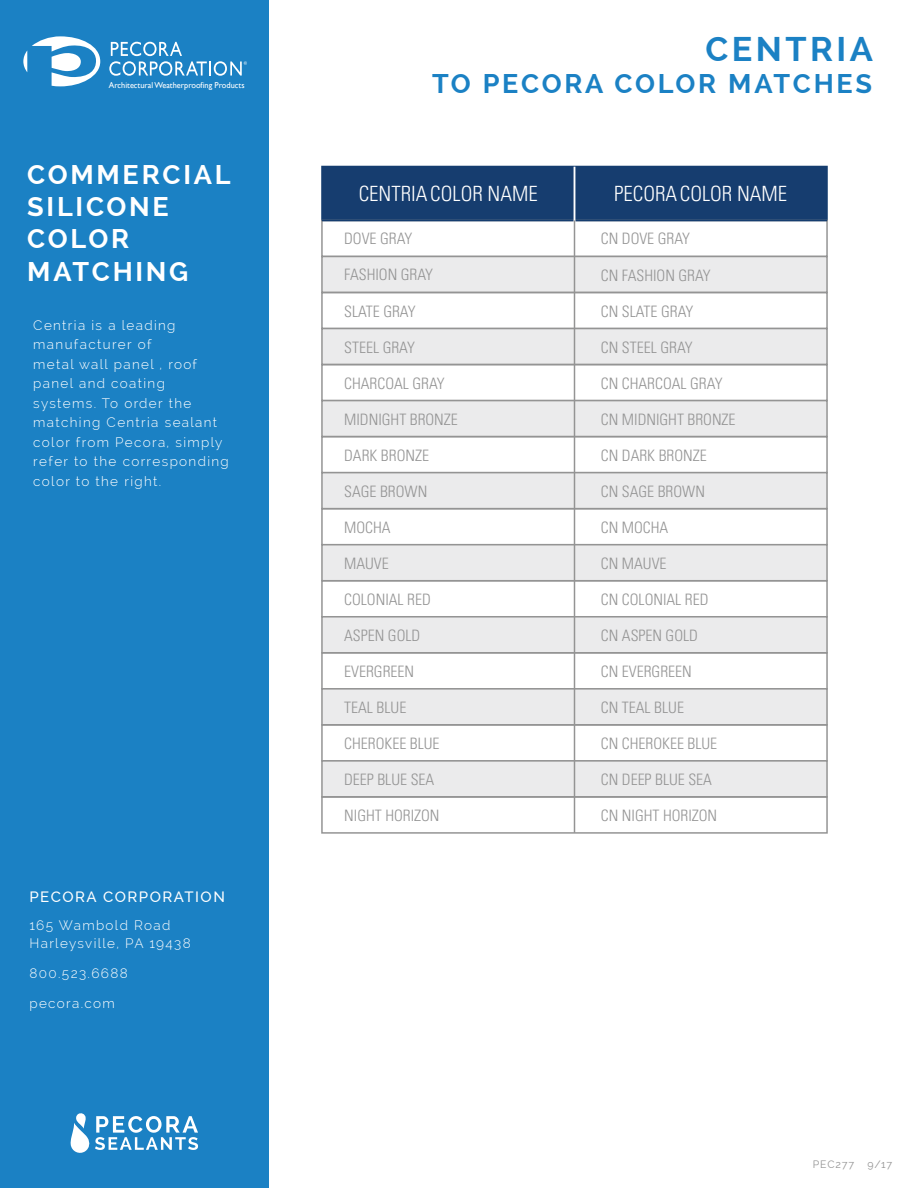
<style>
.page{position:relative;width:918px;height:1188px;background:#fff}
.page>*{position:absolute;margin:0;border:0;box-sizing:border-box;transform-origin:0 0}
.t1{font:700 34.2px "Raleway";letter-spacing:.1em;color:#1b81c4}
.t2{font:700 27px/32.4px "Raleway";letter-spacing:.1em;color:#fff}
.t3{font:700 27px "Raleway";letter-spacing:.1em;color:#1b81c4}
.t4{font:300 condensed 21px "Univers LT Std";color:#fff}
.t5{font:300 condensed 15.75px "Univers LT Std";color:#949494}
.t6{font:500 15px "Raleway";letter-spacing:.1em;color:#fff}
.t7{font:300 13.5px/19.5px "Raleway";letter-spacing:.1em;color:#fff}
.t8{font:10.5px "Raleway";letter-spacing:.075em;color:#949494}
.t9{font:8.55px "Gill Sans";color:#fff}
</style>
<div class="page">
<div style="left:0;top:0;width:269px;height:1188px;background:#1b81c4"></div>
<svg style="left:23px;top:36px;width:77px;height:50px"></svg>
<svg style="left:109px;top:42px;width:138px;height:34px"></svg>
<svg style="left:70px;top:1113px;width:128px;height:40px"></svg>
<div style="left:321px;top:166px;width:507px;height:55px;background:#163d6f;border:1px solid #153d6f"></div>
<div style="left:321px;top:220px;width:507px;height:37px;border:2px solid #949494"></div>
<div style="left:321px;top:256px;width:507px;height:37px;background:#ebebec;border:2px solid #949494"></div>
<div style="left:321px;top:292px;width:507px;height:37px;border:2px solid #949494"></div>
<div style="left:321px;top:328px;width:507px;height:37px;background:#ebebec;border:2px solid #949494"></div>
<div style="left:321px;top:364px;width:507px;height:37px;border:2px solid #949494"></div>
<div style="left:321px;top:400px;width:507px;height:37px;background:#ebebec;border:2px solid #949494"></div>
<div style="left:321px;top:436px;width:507px;height:37px;border:2px solid #949494"></div>
<div style="left:321px;top:472px;width:507px;height:37px;background:#ebebec;border:2px solid #949494"></div>
<div style="left:321px;top:508px;width:507px;height:37px;border:2px solid #949494"></div>
<div style="left:321px;top:544px;width:507px;height:37px;background:#ebebec;border:2px solid #949494"></div>
<div style="left:321px;top:580px;width:507px;height:37px;border:2px solid #949494"></div>
<div style="left:321px;top:616px;width:507px;height:38px;background:#ebebec;border:2px solid #949494"></div>
<div style="left:321px;top:652px;width:507px;height:38px;border:2px solid #949494"></div>
<div style="left:321px;top:688px;width:507px;height:38px;background:#ebebec;border:2px solid #949494"></div>
<div style="left:321px;top:724px;width:507px;height:38px;border:2px solid #949494"></div>
<hr style="left:322px;top:220px;width:505px;height:1px;background:#153d6f">
<hr style="left:574px;top:167px;width:1px;height:56px;background:#fff">
<div style="left:321px;top:760px;width:507px;height:38px;background:#ebebec;border:2px solid #949494"></div>
<div style="left:321px;top:796px;width:507px;height:38px;border:2px solid #949494"></div>
<hr style="left:574px;top:220px;width:1px;height:613px;background:#949494">
<p class="t9" style="left:109px;top:80px;width:137px">Architectural Weatherproofing Products</p>
<h2 class="t2" style="left:27px;top:158px;width:205px">COMMERCIAL<br>SILICONE<br>COLOR<br>MATCHING</h2>
<p class="t7" style="left:33px;top:315px;width:197px">Centria is a leading manufacturer of<br>metal wall panel , roof panel and coating systems. To order the matching Centria sealant color from Pecora, simply refer to the corresponding color to the right.</p>
<p class="t6" style="left:29px;top:888px;width:197px">PECORA CORPORATION</p>
<p class="t7" style="left:29px;top:917px;width:163px;line-height:18px">165 Wambold Road<br>Harleysville, PA 19438</p>
<p class="t7" style="left:29px;top:964px;width:100px">800.523.6688</p>
<p class="t7" style="left:29px;top:994px;width:87px">pecora.com</p>
<h1 class="t1" style="left:705px;top:29px;width:169px">CENTRIA</h1>
<h2 class="t3" style="left:432px;top:68px;width:441px">TO PECORA COLOR MATCHES</h2>
<h3 class="t4" style="left:359px;top:181px;width:180px">CENTRIACOLOR NAME</h3>
<h3 class="t4" style="left:614px;top:181px;width:175px">PECORACOLOR NAME</h3>
<p class="t5" style="left:344px;top:229px;width:70px">DOVE GRAY</p>
<p class="t5" style="left:344px;top:265px;width:90px">FASHION GRAY</p>
<p class="t5" style="left:344px;top:302px;width:73px">SLATE GRAY</p>
<p class="t5" style="left:344px;top:338px;width:72px">STEEL GRAY</p>
<p class="t5" style="left:344px;top:374px;width:102px">CHARCOAL GRAY</p>
<p class="t5" style="left:344px;top:410px;width:115px">MIDNIGHT BRONZE</p>
<p class="t5" style="left:344px;top:446px;width:86px">DARK BRONZE</p>
<p class="t5" style="left:344px;top:482px;width:85px">SAGE BROWN</p>
<p class="t5" style="left:344px;top:518px;width:48px">MOCHA</p>
<p class="t5" style="left:344px;top:554px;width:46px">MAUVE</p>
<p class="t5" style="left:344px;top:590px;width:88px">COLONIAL RED</p>
<p class="t5" style="left:344px;top:626px;width:78px">ASPEN GOLD</p>
<p class="t5" style="left:344px;top:662px;width:71px">EVERGREEN</p>
<p class="t5" style="left:344px;top:698px;width:64px">TEAL BLUE</p>
<p class="t5" style="left:344px;top:734px;width:97px">CHEROKEE BLUE</p>
<p class="t5" style="left:601px;top:229px;width:91px">CN DOVE GRAY</p>
<p class="t5" style="left:601px;top:266px;width:111px">CN FASHION GRAY</p>
<p class="t5" style="left:601px;top:302px;width:94px">CN SLATE GRAY</p>
<p class="t5" style="left:601px;top:338px;width:93px">CN STEEL GRAY</p>
<p class="t5" style="left:601px;top:374px;width:123px">CN CHARCOAL GRAY</p>
<p class="t5" style="left:601px;top:410px;width:136px">CN MIDNIGHT BRONZE</p>
<p class="t5" style="left:601px;top:446px;width:107px">CN DARK BRONZE</p>
<p class="t5" style="left:601px;top:482px;width:106px">CN SAGE BROWN</p>
<p class="t5" style="left:601px;top:518px;width:69px">CN MOCHA</p>
<p class="t5" style="left:601px;top:554px;width:67px">CN MAUVE</p>
<p class="t5" style="left:601px;top:590px;width:109px">CN COLONIAL RED</p>
<p class="t5" style="left:601px;top:626px;width:99px">CN ASPEN GOLD</p>
<p class="t5" style="left:601px;top:662px;width:92px">CN EVERGREEN</p>
<p class="t5" style="left:601px;top:698px;width:85px">CN TEAL BLUE</p>
<p class="t5" style="left:601px;top:734px;width:118px">CN CHEROKEE BLUE</p>
<p class="t5" style="left:344px;top:770px;width:92px">DEEP BLUE SEA</p>
<p class="t5" style="left:344px;top:806px;width:97px">NIGHT HORIZON</p>
<p class="t5" style="left:601px;top:770px;width:113px">CN DEEP BLUE SEA</p>
<p class="t5" style="left:601px;top:806px;width:118px">CN NIGHT HORIZON</p>
<p class="t8" style="left:813px;top:1159px;width:43px">PEC277</p>
<p class="t8" style="left:867px;top:1159px;width:26px">9/17</p>
</div>
